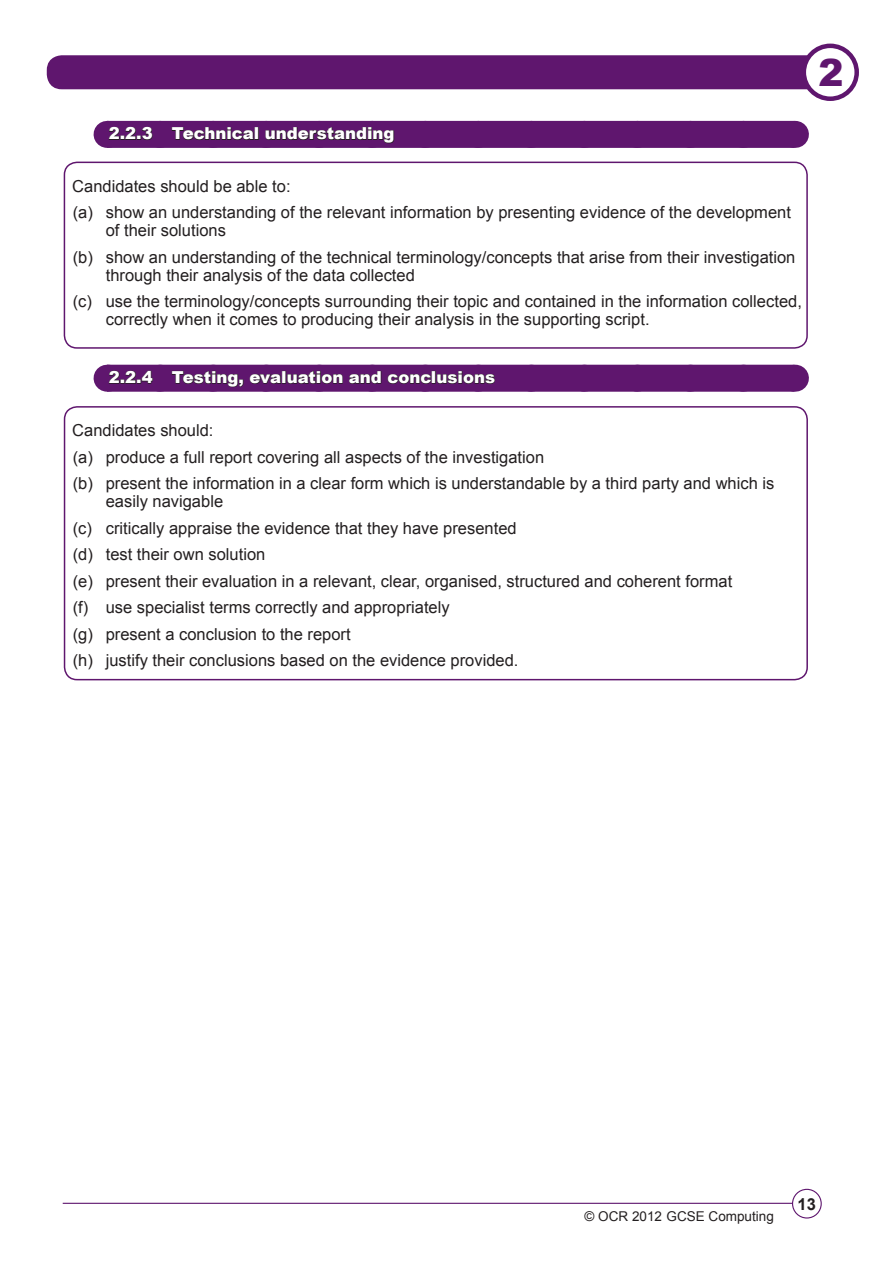
<style>
.page{position:relative;width:893px;height:1263px;background:#fff}
.page>*{position:absolute;margin:0;border:0;box-sizing:border-box;transform-origin:0 0}
.Body_Text{font:900 37.5px "Arial";color:#5f166e}
.Table_text__a{font:16.5px/18px "Arial";color:#231f20}
.Heading_3{font:900 16.5px "Arial";color:#fff}
.Table_text_1{font:16.5px "Arial";color:#231f20}
.t1{font:700 16.5px "Arial";color:#231f20}
.t2{font:13.5px "Arial";color:#231f20}
</style>
<div class="page">
<div style="left:47px;top:55px;width:782px;height:34px;background:#5f166e;border-radius:15px"></div>
<div style="left:804px;top:46px;width:53px;height:53px;background:#fff;border-radius:50%"></div>
<div style="left:801px;top:44px;width:58px;height:57px;border:4px solid #5f166e;border-radius:50%"></div>
<hr style="left:63px;top:1203px;width:730px;height:1px;background:#5f166e">
<div style="left:792px;top:1189px;width:30px;height:29px;border:1px solid #5f166e;border-radius:50%"></div>
<div style="left:107px;top:121px;width:687px;height:27px;background:#5f166e"></div>
<svg style="left:794px;top:121px;width:1px;height:27px"></svg>
<div style="left:107px;top:365px;width:687px;height:27px;background:#5f166e"></div>
<svg style="left:794px;top:365px;width:1px;height:27px"></svg>
<svg style="left:108px;top:127px;width:45px;height:21px"></svg>
<svg style="left:163px;top:127px;width:605px;height:21px"></svg>
<svg style="left:107px;top:370px;width:46px;height:22px"></svg>
<svg style="left:160px;top:371px;width:608px;height:21px"></svg>
<div style="left:64px;top:406px;width:744px;height:274px;border:2px solid #5f166e;border-radius:13px"></div>
<div style="left:64px;top:162px;width:744px;height:187px;border:2px solid #5f166e;border-radius:13px"></div>
<p class="Heading_3" style="left:109px;top:122px;width:287px">2.2.3 Technical understanding</p>
<p class="Table_text_1" style="left:72px;top:175px;width:220px">Candidates should be able to:</p>
<p class="Table_text__a" style="left:106px;top:203px;width:687px;text-indent:-33px">(a) show an understanding of the relevant information by presenting evidence of the development of their solutions</p>
<p class="Table_text__a" style="left:106px;top:248px;width:691px;text-indent:-33px">(b) show an understanding of the technical terminology/concepts that arise from their investigation through their analysis of the data collected</p>
<p class="Table_text__a" style="left:106px;top:292px;width:698px;text-indent:-33px">(c) use the terminology/concepts surrounding their topic and contained in the information collected, correctly when it comes to producing their analysis in the supporting script.</p>
<p class="Heading_3" style="left:109px;top:365px;width:388px">2.2.4 Testing, evaluation and conclusions</p>
<p class="Table_text_1" style="left:72px;top:419px;width:143px">Candidates should:</p>
<p class="Table_text__a" style="left:73px;top:448px;width:473px">(a) produce a full report covering all aspects of the investigation</p>
<p class="Table_text__a" style="left:106px;top:474px;width:670px;text-indent:-33px">(b) present the information in a clear form which is understandable by a third party and which is easily navigable</p>
<p class="Table_text__a" style="left:73px;top:519px;width:445px">(c) critically appraise the evidence that they have presented</p>
<p class="Table_text__a" style="left:73px;top:545px;width:194px">(d) test their own solution</p>
<p class="Table_text__a" style="left:73px;top:572px;width:661px">(e) present their evaluation in a relevant, clear, organised, structured and coherent format</p>
<p class="Table_text__a" style="left:73px;top:598px;width:378px">(f) use specialist terms correctly and appropriately</p>
<p class="Table_text__a" style="left:73px;top:625px;width:279px">(g) present a conclusion to the report</p>
<p class="Table_text__a" style="left:73px;top:651px;width:447px">(h) justify their conclusions based on the evidence provided.</p>
<p class="Body_Text" style="left:818px;top:45px;width:27px">2</p>
<p class="t2" style="left:584px;top:1207px;width:191px">© OCR 2012 GCSE Computing</p>
<p class="t1" style="left:798px;top:1193px;width:20px">13</p>
</div>
